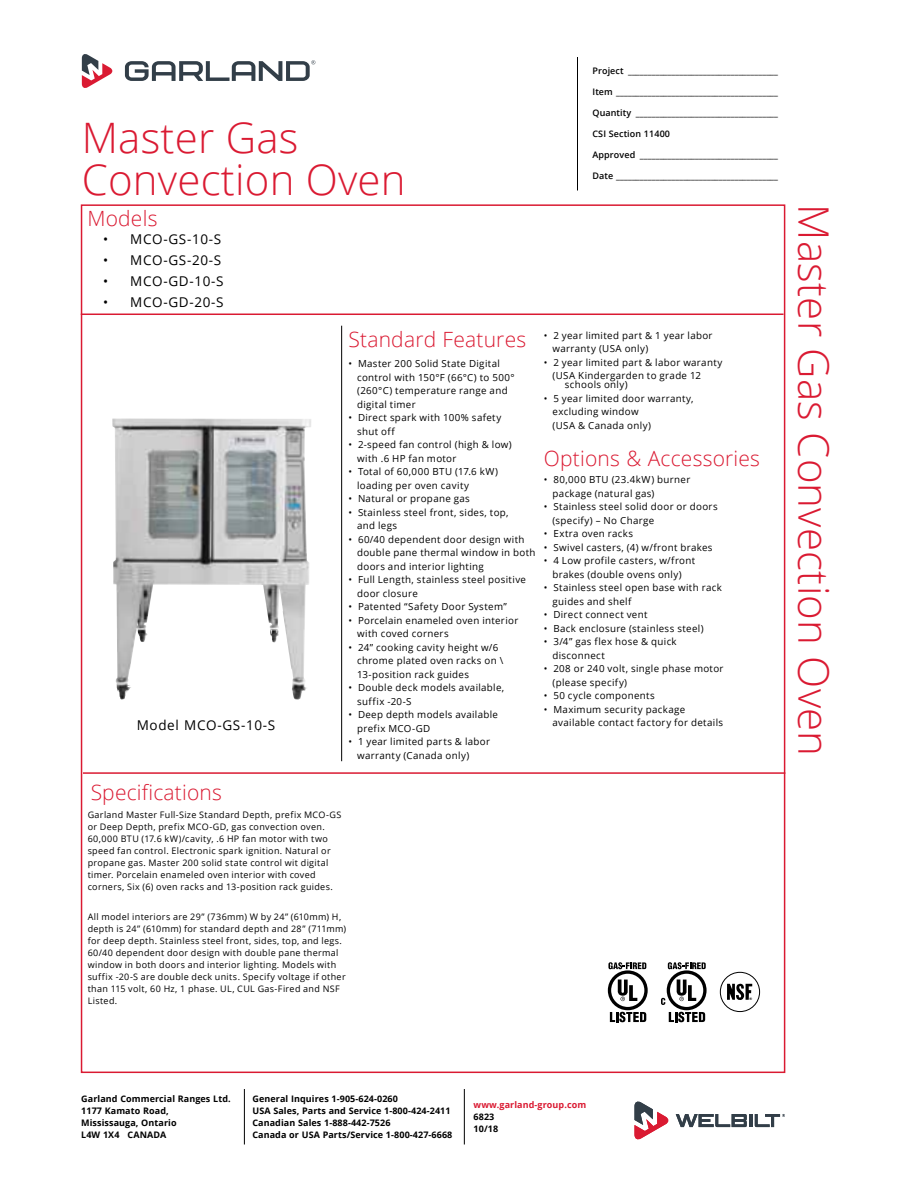
<style>
.page{position:relative;width:918px;height:1188px;background:#fff}
.page>*{position:absolute;margin:0;border:0;box-sizing:border-box;transform-origin:0 0}
.Header_-_Main{font:300 42px "Open Sans";letter-spacing:.005em;color:#da1a32}
.Header_-_Specs{font:300 21px "Open Sans";letter-spacing:.01em;color:#da1a32}
.t1{font:13.5px "Open Sans";letter-spacing:.05em;color:#000}
.Hanging_Bullets{font:9.75px/9px "Open Sans";letter-spacing:.035em;color:#000}
.Body{font:9px/12px "Open Sans";letter-spacing:.035em;color:#000}
.t2{font:600 9px "Open Sans";letter-spacing:.01em;color:#000}
.Bottom_Signoff{font:700 9px/12px "Open Sans";letter-spacing:.01em;color:#000}
.Bottom_Signoff-2{font:700 9px "Open Sans";letter-spacing:.01em;color:#da1a32}
.t3{font:700 3.45px "Helvetica";color:#000}
</style>
<div class="page">
<hr style="left:577px;top:57px;width:1px;height:133px;background:#000">
<svg style="left:82px;top:54px;width:31px;height:34px"></svg>
<svg style="left:125px;top:60px;width:190px;height:21px"></svg>
<hr style="left:464px;top:1089px;width:1px;height:55px;background:#000">
<hr style="left:244px;top:1089px;width:1px;height:55px;background:#000">
<svg style="left:676px;top:1114px;width:109px;height:13px"></svg>
<svg style="left:634px;top:1102px;width:35px;height:37px"></svg>
<hr style="left:341px;top:326px;width:1px;height:435px;background:#000">
<hr style="left:81px;top:314px;width:703px;height:1px;background:#da1a32">
<hr style="left:83px;top:772px;width:702px;height:2px;background:#da1a32">
<img style="left:112px;top:419px;width:198px;height:281px">
<svg style="left:618px;top:980px;width:19px;height:21px"></svg>
<div style="left:608px;top:970px;width:40px;height:40px;border:3px solid #000;border-radius:50%"></div>
<svg style="left:610px;top:1012px;width:36px;height:10px"></svg>
<svg style="left:608px;top:962px;width:38px;height:7px"></svg>
<svg style="left:677px;top:980px;width:19px;height:21px"></svg>
<div style="left:667px;top:970px;width:40px;height:40px;border:3px solid #000;border-radius:50%"></div>
<svg style="left:669px;top:1012px;width:36px;height:10px"></svg>
<svg style="left:661px;top:998px;width:4px;height:7px"></svg>
<svg style="left:668px;top:962px;width:38px;height:7px"></svg>
<div style="left:720px;top:972px;width:40px;height:40px;border:1px solid #000;border-radius:50%"></div>
<svg style="left:727px;top:984px;width:25px;height:16px"></svg>
<p class="Header_-_Main" style="left:82px;top:109px;width:218px">Master Gas</p>
<p class="Header_-_Main" style="left:82px;top:151px;width:325px">Convection Oven</p>
<p class="t2" style="left:592px;top:64px;width:187px">Project ______________________________________</p>
<p class="t2" style="left:592px;top:85px;width:187px">Item _________________________________________</p>
<p class="t2" style="left:592px;top:106px;width:187px">Quantity ____________________________________</p>
<p class="t2" style="left:592px;top:127px;width:79px">CSI Section 11400</p>
<p class="t2" style="left:592px;top:148px;width:187px">Approved ___________________________________</p>
<p class="t2" style="left:592px;top:169px;width:187px">Date _________________________________________</p>
<p class="Header_-_Specs" style="left:87px;top:204px;width:72px">Models</p>
<p class="Header_-_Main" style="left:842px;top:204px;width:553px;rotate:90deg">Master Gas Convection Oven</p>
<p class="t1" style="left:103px;top:230px;width:120px">• MCO-GS-10-S</p>
<p class="t1" style="left:103px;top:251px;width:120px">• MCO-GS-20-S</p>
<p class="t1" style="left:103px;top:272px;width:122px">• MCO-GD-10-S</p>
<p class="t1" style="left:103px;top:293px;width:122px">• MCO-GD-20-S</p>
<p class="Hanging_Bullets" style="left:544px;top:331px;width:170px">• 2 year limited part &amp; 1 year labor</p>
<p class="Hanging_Bullets" style="left:553px;top:344px;width:97px">warranty (USA only)</p>
<p class="Hanging_Bullets" style="left:544px;top:358px;width:180px">• 2 year limited part &amp; labor waranty</p>
<p class="Hanging_Bullets" style="left:565px;top:371px;width:138px;text-indent:-12px">(USA Kindergarden to grade 12 schools only)</p>
<p class="Hanging_Bullets" style="left:544px;top:394px;width:151px">• 5 year limited door warranty,</p>
<p class="Hanging_Bullets" style="left:553px;top:407px;width:88px">excluding window</p>
<p class="Hanging_Bullets" style="left:553px;top:421px;width:100px">(USA &amp; Canada only)</p>
<p class="Header_-_Specs" style="left:348px;top:325px;width:179px">Standard Features</p>
<p class="Hanging_Bullets" style="left:348px;top:359px;width:153px">• Master 200 Solid State Digital</p>
<p class="Hanging_Bullets" style="left:357px;top:373px;width:159px">control with 150°F (66°C) to 500°</p>
<p class="Hanging_Bullets" style="left:357px;top:386px;width:152px">(260°C) temperature range and</p>
<p class="Hanging_Bullets" style="left:357px;top:400px;width:60px">digital timer</p>
<p class="Hanging_Bullets" style="left:348px;top:413px;width:154px">• Direct spark with 100% safety</p>
<p class="Hanging_Bullets" style="left:357px;top:427px;width:39px">shut off</p>
<p class="Hanging_Bullets" style="left:348px;top:440px;width:165px">• 2-speed fan control (high &amp; low)</p>
<p class="Hanging_Bullets" style="left:357px;top:454px;width:101px">with .6 HP fan motor</p>
<p class="Hanging_Bullets" style="left:348px;top:467px;width:151px">• Total of 60,000 BTU (17.6 kW)</p>
<p class="Hanging_Bullets" style="left:357px;top:481px;width:113px">loading per oven cavity</p>
<p class="Hanging_Bullets" style="left:348px;top:494px;width:123px">• Natural or propane gas</p>
<p class="Hanging_Bullets" style="left:348px;top:508px;width:162px">• Stainless steel front, sides, top,</p>
<p class="Hanging_Bullets" style="left:357px;top:521px;width:42px">and legs</p>
<p class="Hanging_Bullets" style="left:348px;top:535px;width:178px">• 60/40 dependent door design with</p>
<p class="Hanging_Bullets" style="left:357px;top:548px;width:180px">double pane thermal window in both</p>
<p class="Hanging_Bullets" style="left:357px;top:562px;width:128px">doors and interior lighting</p>
<p class="Hanging_Bullets" style="left:348px;top:575px;width:179px">• Full Length, stainless steel positive</p>
<p class="Hanging_Bullets" style="left:357px;top:589px;width:62px">door closure</p>
<p class="Hanging_Bullets" style="left:348px;top:602px;width:160px">• Patented “Safety Door System”</p>
<p class="Hanging_Bullets" style="left:348px;top:616px;width:171px">• Porcelain enameled oven interior</p>
<p class="Hanging_Bullets" style="left:357px;top:629px;width:93px">with coved corners</p>
<p class="Hanging_Bullets" style="left:348px;top:643px;width:151px">• 24” cooking cavity height w/6</p>
<p class="Hanging_Bullets" style="left:357px;top:656px;width:148px">chrome plated oven racks on \</p>
<p class="Hanging_Bullets" style="left:357px;top:670px;width:113px">13‑position rack guides</p>
<p class="Hanging_Bullets" style="left:348px;top:683px;width:157px">• Double deck models available,</p>
<p class="Hanging_Bullets" style="left:357px;top:697px;width:56px">suffix -20-S</p>
<p class="Hanging_Bullets" style="left:348px;top:710px;width:151px">• Deep depth models available</p>
<p class="Hanging_Bullets" style="left:357px;top:724px;width:75px">prefix MCO-GD</p>
<p class="Hanging_Bullets" style="left:348px;top:737px;width:143px">• 1 year limited parts &amp; labor</p>
<p class="Hanging_Bullets" style="left:357px;top:751px;width:114px">warranty (Canada only)</p>
<p class="Header_-_Specs" style="left:544px;top:444px;width:218px">Options &amp; Accessories</p>
<p class="Hanging_Bullets" style="left:544px;top:475px;width:148px">• 80,000 BTU (23.4kW) burner</p>
<p class="Hanging_Bullets" style="left:553px;top:489px;width:103px">package (natural gas)</p>
<p class="Hanging_Bullets" style="left:544px;top:502px;width:175px">• Stainless steel solid door or doors</p>
<p class="Hanging_Bullets" style="left:553px;top:516px;width:103px">(specify) – No Charge</p>
<p class="Hanging_Bullets" style="left:544px;top:529px;width:91px">• Extra oven racks</p>
<p class="Hanging_Bullets" style="left:544px;top:543px;width:170px">• Swivel casters, (4) w/front brakes</p>
<p class="Hanging_Bullets" style="left:544px;top:556px;width:153px">• 4 Low profile casters, w/front</p>
<p class="Hanging_Bullets" style="left:553px;top:570px;width:131px">brakes (double ovens only)</p>
<p class="Hanging_Bullets" style="left:544px;top:583px;width:180px">• Stainless steel open base with rack</p>
<p class="Hanging_Bullets" style="left:553px;top:597px;width:80px">guides and shelf</p>
<p class="Hanging_Bullets" style="left:544px;top:610px;width:105px">• Direct connect vent</p>
<p class="Hanging_Bullets" style="left:544px;top:624px;width:161px">• Back enclosure (stainless steel)</p>
<p class="Hanging_Bullets" style="left:544px;top:637px;width:134px">• 3/4” gas flex hose &amp; quick</p>
<p class="Hanging_Bullets" style="left:553px;top:651px;width:54px">disconnect</p>
<p class="Hanging_Bullets" style="left:544px;top:664px;width:181px">• 208 or 240 volt, single phase motor</p>
<p class="Hanging_Bullets" style="left:553px;top:678px;width:76px">(please specify)</p>
<p class="Hanging_Bullets" style="left:544px;top:691px;width:113px">• 50 cycle components</p>
<p class="Hanging_Bullets" style="left:544px;top:705px;width:143px">• Maximum security package</p>
<p class="t1" style="left:137px;top:716px;width:140px">Model MCO-GS-10-S</p>
<p class="Hanging_Bullets" style="left:553px;top:718px;width:172px">available contact factory for details</p>
<p class="Header_-_Specs" style="left:91px;top:778px;width:133px">Specifications</p>
<p class="Body" style="left:88px;top:808px;width:255px">Garland Master Full‑Size Standard Depth, prefix MCO-GS or Deep Depth, prefix MCO-GD, gas convection oven.<br>60,000 BTU (17.6 kW)/cavity, .6 HP fan motor with two speed fan control. Electronic spark ignition. Natural or propane gas. Master 200 solid state control wit digital timer. Porcelain enameled oven interior with coved corners, Six (6) oven racks and 13‑position rack guides.</p>
<p class="Body" style="left:88px;top:910px;width:260px">All model interiors are 29” (736mm) W by 24” (610mm) H, depth is 24” (610mm) for standard depth and 28” (711mm) for deep depth. Stainless steel front, sides, top, and legs.<br>60/40 dependent door design with double pane thermal window in both doors and interior lighting. Models with suffix -20-S are double deck units. Specify voltage if other than 115 volt, 60 Hz, 1 phase. UL, CUL Gas-Fired and NSF Listed.</p>
<p class="Bottom_Signoff" style="left:81px;top:1092px;width:151px">Garland Commercial Ranges Ltd.</p>
<p class="Bottom_Signoff" style="left:81px;top:1104px;width:97px">1177 Kamato Road,<br>Mississauga, Ontario<br>L4W 1X4 CANADA</p>
<p class="Bottom_Signoff" style="left:252px;top:1092px;width:147px">General Inquires 1-905-624-0260</p>
<p class="Bottom_Signoff" style="left:252px;top:1104px;width:201px">USA Sales, Parts and Service 1-800-424-2411<br>Canadian Sales 1-888-442-7526<br>Canada or USA Parts/Service 1-800-427-6668</p>
<p class="Bottom_Signoff-2" style="left:474px;top:1099px;width:114px">www.garland-group.com</p>
<p class="Bottom_Signoff" style="left:474px;top:1111px;width:22px">6823</p>
<p class="Bottom_Signoff" style="left:474px;top:1123px;width:26px">10/18</p>
<p class="t3" style="left:750px;top:996px;width:4px">®</p>
</div>
